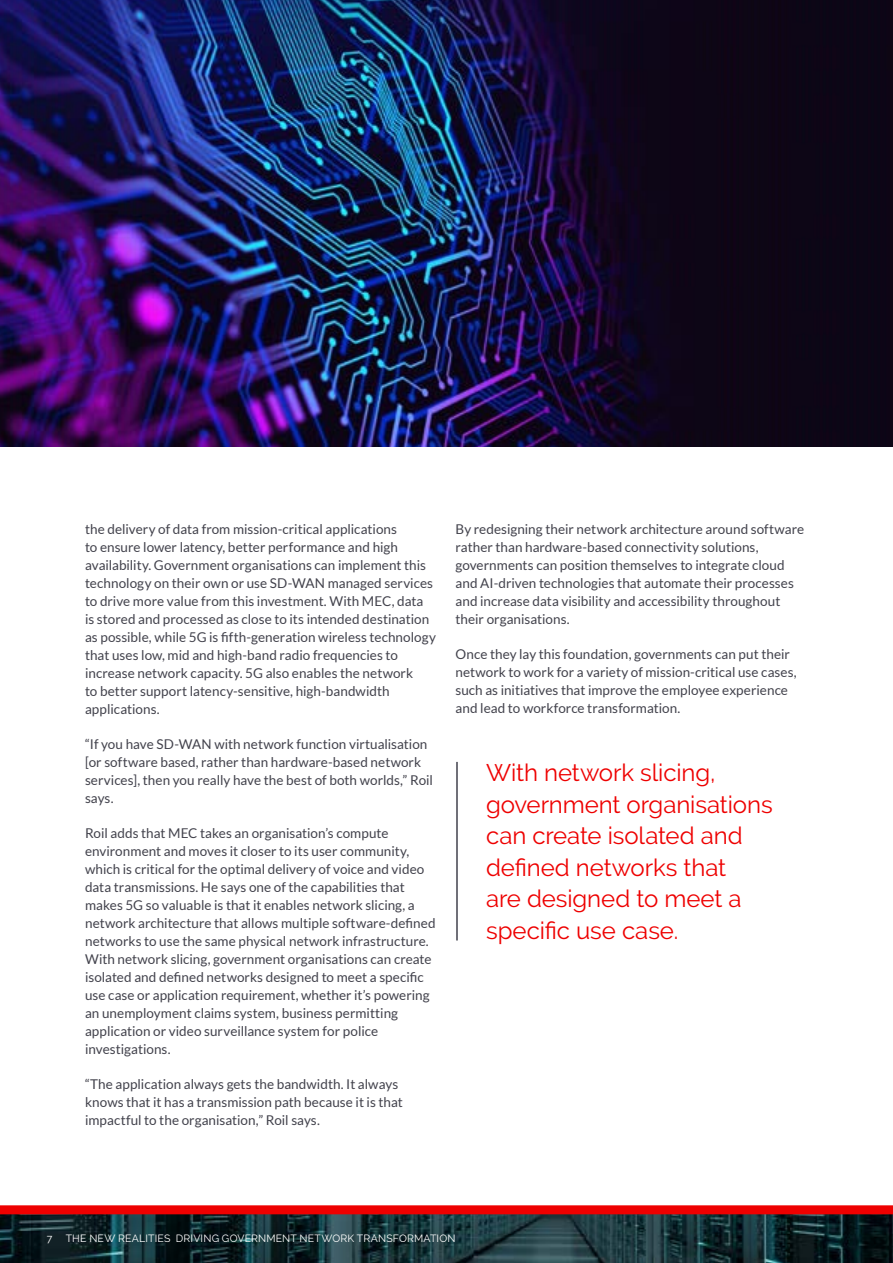
<style>
.page{position:relative;width:893px;height:1263px;background:#fff}
.page>*{position:absolute;margin:0;border:0;box-sizing:border-box;transform-origin:0 0}
.t1{font:24px/31.5px "Raleway";letter-spacing:-.005em;color:#e00}
.t2{font:13.5px/18px "Lato";color:#42424c}
.t3{font:10.5px "Raleway";letter-spacing:.02em;color:#fff}
</style>
<div class="page">
<img style="left:0;top:1214px;width:893px;height:48px">
<img style="left:0;top:0;width:893px;height:446px">
<div style="left:0;top:1205px;width:893px;height:9px;background:#e00"></div>
<hr style="left:456px;top:762px;width:2px;height:178px;background:#42424c">
<p class="t2" style="left:85px;top:520px;width:353px">the delivery of data from mission-critical applications<br>to ensure lower latency, better performance and high availability. Government organisations can implement this technology on their own or use SD-WAN managed services to drive more value from this investment. With MEC, data<br>is stored and processed as close to its intended destination as possible, while 5G is fifth-generation wireless technology that uses low, mid and high-band radio frequencies to increase network capacity. 5G also enables the network<br>to better support latency-sensitive, high-bandwidth applications.</p>
<p class="t2" style="left:85px;top:735px;width:349px">“If you have SD-WAN with network function virtualisation [or software based, rather than hardware-based network services], then you really have the best of both worlds,” Roil says.</p>
<p class="t2" style="left:85px;top:824px;width:352px">Roil adds that MEC takes an organisation’s compute environment and moves it closer to its user community, which is critical for the optimal delivery of voice and video data transmissions. He says one of the capabilities that makes 5G so valuable is that it enables network slicing, a network architecture that allows multiple software-defined networks to use the same physical network infrastructure.<br>With network slicing, government organisations can create isolated and defined networks designed to meet a specific use case or application requirement, whether it’s powering an unemployment claims system, business permitting application or video surveillance system for police investigations.</p>
<p class="t2" style="left:85px;top:1075px;width:319px">“The application always gets the bandwidth. It always knows that it has a transmission path because it is that impactful to the organisation,” Roil says.</p>
<p class="t2" style="left:455px;top:520px;width:350px">By redesigning their network architecture around software rather than hardware-based connectivity solutions, governments can position themselves to integrate cloud and AI-driven technologies that automate their processes and increase data visibility and accessibility throughout their organisations.</p>
<p class="t2" style="left:455px;top:645px;width:343px">Once they lay this foundation, governments can put their network to work for a variety of mission-critical use cases, such as initiatives that improve the employee experience and lead to workforce transformation.</p>
<h1 class="t1" style="left:486px;top:757px;width:288px">With network slicing, government organisations can create isolated and defined networks that<br>are designed to meet a specific use case.</h1>
<p class="t3" style="left:47px;top:1233px;width:7px">7</p>
<p class="t3" style="left:66px;top:1233px;width:391px">THE NEW REALITIES DRIVING GOVERNMENT NETWORK TRANSFORMATION</p>
</div>
